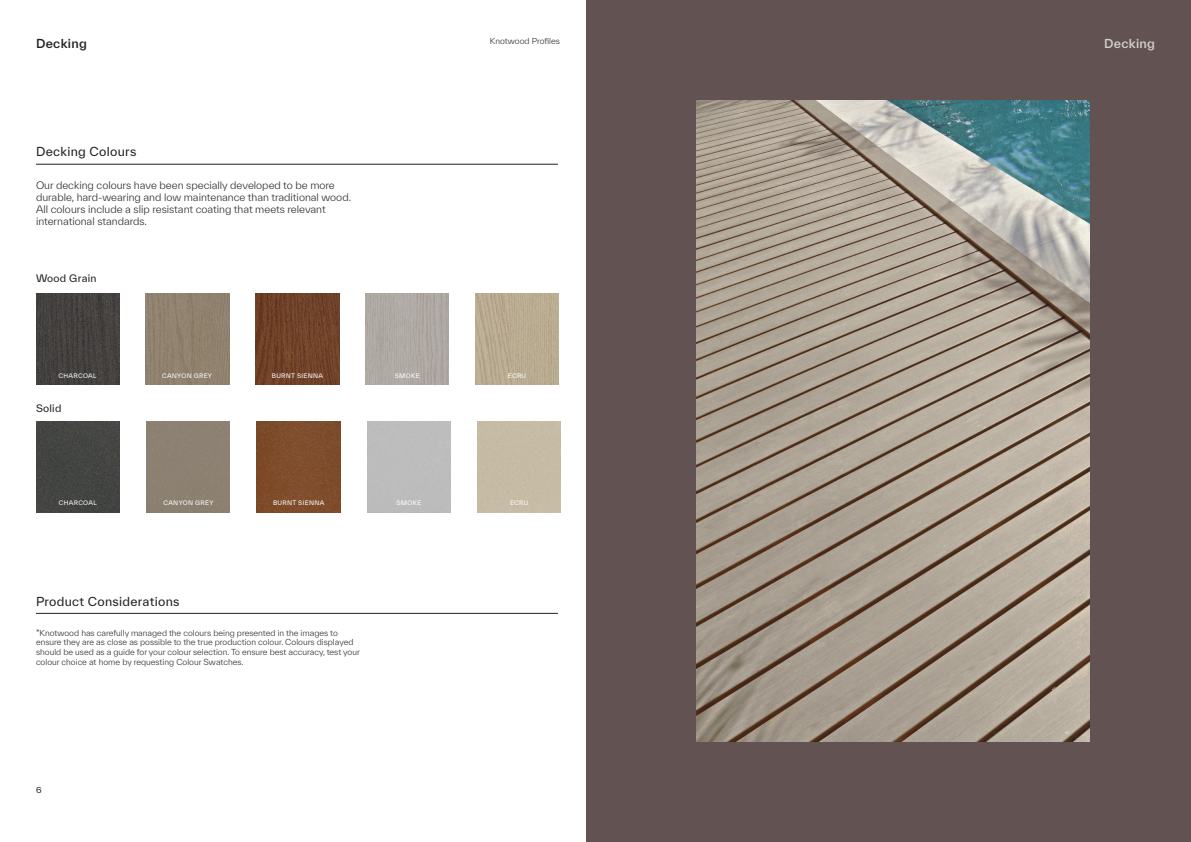
<style>
.page{position:relative;width:1191px;height:842px;background:#fff}
.page>*{position:absolute;margin:0;border:0;box-sizing:border-box;transform-origin:0 0}
.Heading_2_Black{font:12px "TWK Everett";letter-spacing:.025em;color:#231f20}
.Heading_2_Black-2{font:500 12px "TWK Everett";letter-spacing:.025em;color:#231f20}
.Heading_2_Black-3{font:500 12px "TWK Everett";letter-spacing:.025em;color:#d2d2ca}
.Body_Paragraph_Text{font:300 10px/12px "TWK Everett";color:#231f20}
.Heading_2_Black-4{font:10px "TWK Everett";letter-spacing:.025em;color:#231f20}
.t1{font:300 8px/9.6px "TWK Everett";color:#231f20}
.t2{font:8px "TWK Everett";color:#231f20}
.t3{font:6px "TWK Everett";letter-spacing:.05em;color:#fff}
</style>
<div class="page">
<div style="left:478px;top:421px;width:83px;height:92px;background:#c6bba5"></div>
<hr style="left:36px;top:164px;width:522px;height:1px;background:#231f20">
<img style="left:146px;top:293px;width:83px;height:92px">
<img style="left:36px;top:293px;width:83px;height:92px">
<img style="left:256px;top:293px;width:83px;height:92px">
<img style="left:365px;top:293px;width:84px;height:92px">
<img style="left:475px;top:293px;width:84px;height:92px">
<div style="left:36px;top:421px;width:83px;height:92px;background:#434542"></div>
<img style="left:257px;top:421px;width:83px;height:92px">
<hr style="left:36px;top:613px;width:522px;height:1px;background:#231f20">
<div style="left:587px;top:0;width:604px;height:842px;background:#635252"></div>
<img style="left:697px;top:100px;width:392px;height:642px">
<p class="Heading_2_Black-2" style="left:36px;top:35px;width:52px">Decking</p>
<p class="t1" style="left:490px;top:36px;width:72px">Knotwood Profiles</p>
<p class="Heading_2_Black-3" style="left:1104px;top:35px;width:52px">Decking</p>
<p class="Heading_2_Black" style="left:36px;top:144px;width:102px">Decking Colours</p>
<p class="Body_Paragraph_Text" style="left:36px;top:179px;width:316px">Our decking colours have been specially developed to be more durable, hard-wearing and low maintenance than traditional wood.<br>All colours include a slip resistant coating that meets relevant international standards.</p>
<p class="Heading_2_Black-4" style="left:36px;top:271px;width:62px">Wood Grain</p>
<p class="t3" style="left:59px;top:371px;width:39px">CHARCOAL</p>
<p class="t3" style="left:162px;top:371px;width:51px">CANYON GREY</p>
<p class="t3" style="left:272px;top:371px;width:53px">BURNT SIENNA</p>
<p class="t3" style="left:395px;top:371px;width:26px">SMOKE</p>
<p class="t3" style="left:508px;top:371px;width:20px">ECRU</p>
<p class="Heading_2_Black-4" style="left:36px;top:401px;width:27px">Solid</p>
<p class="t3" style="left:59px;top:499px;width:39px">CHARCOAL</p>
<p class="t3" style="left:163px;top:499px;width:51px">CANYON GREY</p>
<p class="t3" style="left:273px;top:499px;width:53px">BURNT SIENNA</p>
<p class="t3" style="left:396px;top:499px;width:26px">SMOKE</p>
<p class="t3" style="left:510px;top:499px;width:20px">ECRU</p>
<p class="Heading_2_Black" style="left:36px;top:593px;width:145px">Product Considerations</p>
<p class="t1" style="left:36px;top:628px;width:325px">*Knotwood has carefully managed the colours being presented in the images to ensure they are as close as possible to the true production colour. Colours displayed should be used as a guide for your colour selection. To ensure best accuracy, test your colour choice at home by requesting Colour Swatches.</p>
<p class="t2" style="left:36px;top:785px;width:7px">6</p>
</div>
